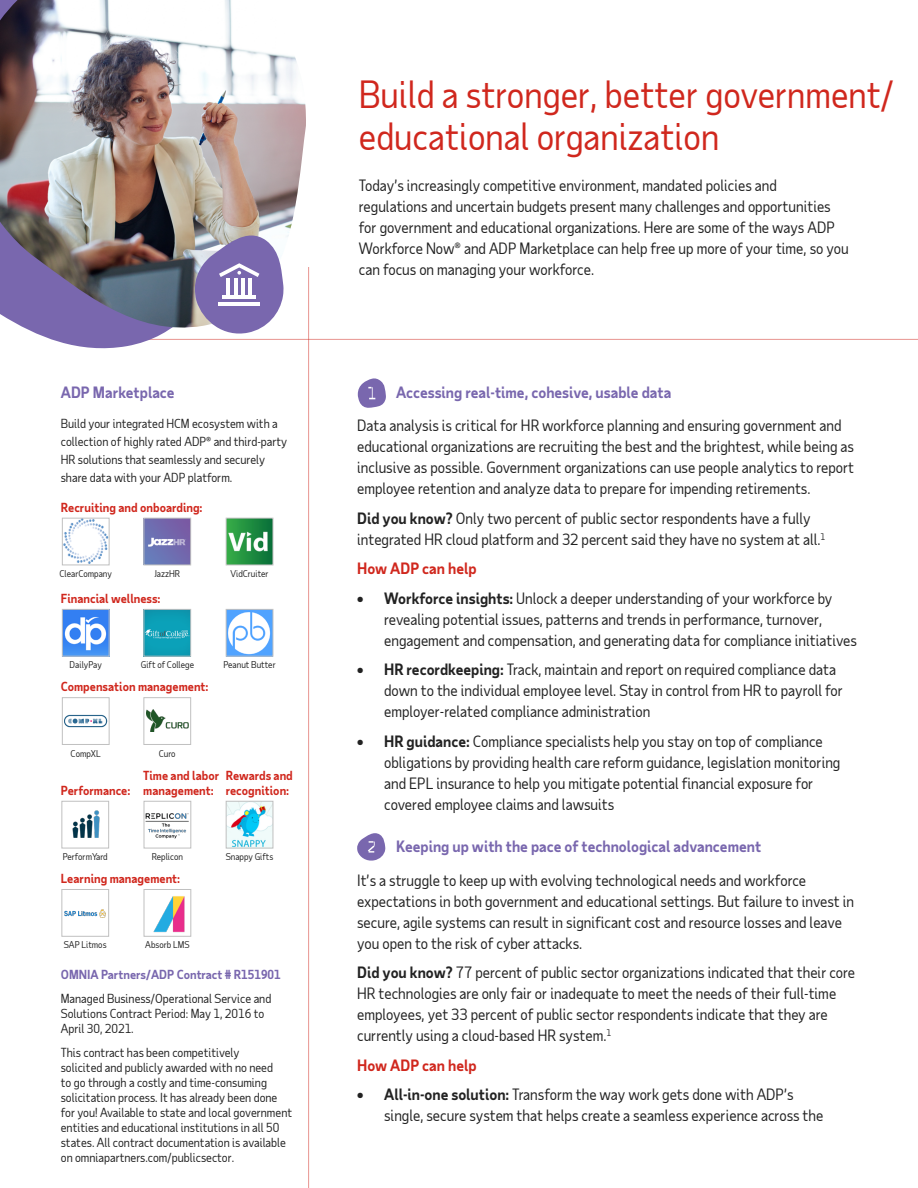
<style>
.page{position:relative;width:918px;height:1188px;background:#fff}
.page>*{position:absolute;margin:0;border:0;box-sizing:border-box;transform-origin:0 0}
.t1{font:36px/42px "Taub Sans";color:#d0271d}
.t2{font:15px/21px "Taub Sans";color:#222}
.t3{font:700 15px "Taub Sans";color:#7967ae}
.t4{font:700 15px "Taub Sans";color:#d0271d}
.t5{font:12px/15px "Taub Sans";color:#222}
.t6{font:700 12px/15px "Taub Sans";color:#d0271d}
.t7{font:700 12px "Taub Sans";color:#7967ae}
.t8{font:9px "Taub Sans";color:#222}
.s1{font-weight:700}
</style>
<div class="page">
<hr style="left:86px;top:339px;width:832px;height:1px;background:#d0271d">
<hr style="left:308px;top:267px;width:1px;height:921px;background:#d0271d">
<svg style="left:27px;top:329px;width:216px;height:20px"></svg>
<img style="left:0;top:0;width:306px;height:329px">
<svg style="left:358px;top:378px;width:28px;height:30px"></svg>
<svg style="left:357px;top:833px;width:28px;height:28px"></svg>
<img style="left:64px;top:910px;width:42px;height:8px">
<div style="left:62px;top:889px;width:47px;height:47px;border:1px solid #c0c0c0"></div>
<img style="left:64px;top:714px;width:43px;height:14px">
<div style="left:62px;top:697px;width:47px;height:48px;border:1px solid #c0c0c0"></div>
<img style="left:147px;top:709px;width:41px;height:22px">
<div style="left:144px;top:697px;width:47px;height:48px;border:1px solid #c0c0c0"></div>
<img style="left:153px;top:896px;width:32px;height:37px">
<div style="left:144px;top:889px;width:47px;height:47px;border:1px solid #c0c0c0"></div>
<img style="left:72px;top:810px;width:28px;height:27px">
<div style="left:62px;top:801px;width:47px;height:47px;border:1px solid #c0c0c0"></div>
<img style="left:64px;top:520px;width:43px;height:43px">
<div style="left:62px;top:518px;width:47px;height:47px;border:1px solid #c0c0c0"></div>
<img style="left:228px;top:803px;width:43px;height:43px">
<div style="left:226px;top:801px;width:47px;height:47px;border:1px solid #c0c0c0"></div>
<img style="left:146px;top:813px;width:43px;height:26px">
<div style="left:144px;top:801px;width:47px;height:47px;border:1px solid #c0c0c0"></div>
<img style="left:64px;top:611px;width:43px;height:43px">
<div style="left:62px;top:609px;width:47px;height:47px;border:1px solid #c0c0c0"></div>
<img style="left:146px;top:611px;width:43px;height:43px">
<div style="left:144px;top:609px;width:47px;height:47px;border:1px solid #c0c0c0"></div>
<img style="left:146px;top:520px;width:43px;height:43px">
<div style="left:144px;top:518px;width:47px;height:47px;border:1px solid #c0c0c0"></div>
<img style="left:228px;top:611px;width:43px;height:43px">
<div style="left:226px;top:609px;width:47px;height:47px;border:1px solid #c0c0c0"></div>
<img style="left:228px;top:520px;width:43px;height:43px">
<div style="left:226px;top:518px;width:47px;height:47px;border:1px solid #c0c0c0"></div>
<svg style="left:195px;top:226px;width:89px;height:111px"></svg>
<p class="t3" style="left:61px;top:382px;width:115px">ADP Marketplace</p>
<p class="t5" style="left:61px;top:414px;width:228px;line-height:18px">Build your integrated HCM ecosystem with a collection of highly rated ADP® and third-party HR solutions that seamlessly and securely share data with your ADP platform.</p>
<p class="t6" style="left:61px;top:500px;width:143px">Recruiting and onboarding:</p>
<p class="t8" style="left:60px;top:568px;width:54px">ClearCompany</p>
<p class="t8" style="left:154px;top:568px;width:27px">JazzHR</p>
<p class="t6" style="left:61px;top:591px;width:101px">Financial wellness:</p>
<p class="t8" style="left:230px;top:568px;width:40px">VidCruiter</p>
<p class="t8" style="left:70px;top:659px;width:34px">DailyPay</p>
<p class="t8" style="left:141px;top:659px;width:55px">Gift of College</p>
<p class="t6" style="left:61px;top:679px;width:149px">Compensation management:</p>
<p class="t8" style="left:223px;top:659px;width:54px">Peanut Butter</p>
<p class="t8" style="left:71px;top:747px;width:32px">CompXL</p>
<p class="t8" style="left:159px;top:747px;width:18px">Curo</p>
<p class="t6" style="left:61px;top:767px;width:234px;text-indent:83px">Time and labor Rewards and<br>Performance: management: recognition:</p>
<p class="t8" style="left:63px;top:851px;width:46px">PerformYard</p>
<p class="t8" style="left:152px;top:851px;width:33px">Replicon</p>
<p class="t8" style="left:226px;top:851px;width:49px">Snappy Gifts</p>
<p class="t6" style="left:61px;top:871px;width:121px">Learning management:</p>
<p class="t8" style="left:64px;top:939px;width:44px">SAP Litmos</p>
<p class="t8" style="left:145px;top:939px;width:46px">Absorb LMS</p>
<p class="t7" style="left:61px;top:966px;width:222px">OMNIA Partners/ADP Contract # R151901</p>
<p class="t5" style="left:61px;top:991px;width:212px">Managed Business/Operational Service and<br>Solutions Contract Period: May 1, 2016 to<br>April 30, 2021.</p>
<p class="t5" style="left:61px;top:1045px;width:233px">This contract has been competitively<br>solicited and publicly awarded with no need<br>to go through a costly and time-consuming solicitation process. It has already been done for you! Available to state and local government entities and educational institutions in all 50 states. All contract documentation is available on omniapartners.com/publicsector.</p>
<h1 class="t1" style="left:359px;top:73px;width:537px">Build a stronger, better government/ educational organization</h1>
<p class="t2" style="left:359px;top:174px;width:491px">Today’s increasingly competitive environment, mandated policies and regulations and uncertain budgets present many challenges and opportunities for government and educational organizations. Here are some of the ways ADP Workforce Now® and ADP Marketplace can help free up more of your time, so you can focus on managing your workforce.</p>
<p class="t3" style="left:396px;top:382px;width:277px">Accessing real-time, cohesive, usable data</p>
<p class="t2" style="left:357px;top:415px;width:499px">Data analysis is critical for HR workforce planning and ensuring government and educational organizations are recruiting the best and the brightest, while being as inclusive as possible. Government organizations can use people analytics to report employee retention and analyze data to prepare for impending retirements.</p>
<p class="t2" style="left:357px;top:508px;width:470px"><span class="s1">Did you know?</span> Only two percent of public sector respondents have a fully integrated HR cloud platform and 32 percent said they have no system at all.<sup>1</sup></p>
<p class="t4" style="left:357px;top:559px;width:121px">How ADP can help</p>
<p class="t2" style="left:384px;top:588px;width:474px;text-indent:-27px"><span class="s1">• Workforce insights:</span> Unlock a deeper understanding of your workforce by revealing potential issues, patterns and trends in performance, turnover, engagement and compensation, and generating data for compliance initiatives</p>
<p class="t2" style="left:384px;top:659px;width:460px;text-indent:-27px"><span class="s1">• HR recordkeeping:</span> Track, maintain and report on required compliance data down to the individual employee level. Stay in control from HR to payroll for employer-related compliance administration</p>
<p class="t2" style="left:384px;top:731px;width:458px;text-indent:-27px"><span class="s1">• HR guidance:</span> Compliance specialists help you stay on top of compliance obligations by providing health care reform guidance, legislation monitoring and EPL insurance to help you mitigate potential financial exposure for covered employee claims and lawsuits</p>
<p class="t3" style="left:396px;top:837px;width:367px">Keeping up with the pace of technological advancement</p>
<p class="t2" style="left:357px;top:870px;width:498px">It’s a struggle to keep up with evolving technological needs and workforce expectations in both government and educational settings. But failure to invest in secure, agile systems can result in significant cost and resource losses and leave you open to the risk of cyber attacks.</p>
<p class="t2" style="left:357px;top:962px;width:500px"><span class="s1">Did you know?</span> 77 percent of public sector organizations indicated that their core HR technologies are only fair or inadequate to meet the needs of their full-time employees, yet 33 percent of public sector respondents indicate that they are currently using a cloud-based HR system.<sup>1</sup></p>
<p class="t4" style="left:357px;top:1056px;width:121px">How ADP can help</p>
<p class="t2" style="left:384px;top:1084px;width:441px;text-indent:-27px"><span class="s1">• All-in-one solution:</span> Transform the way work gets done with ADP’s single, secure system that helps create a seamless experience across the</p>
</div>
